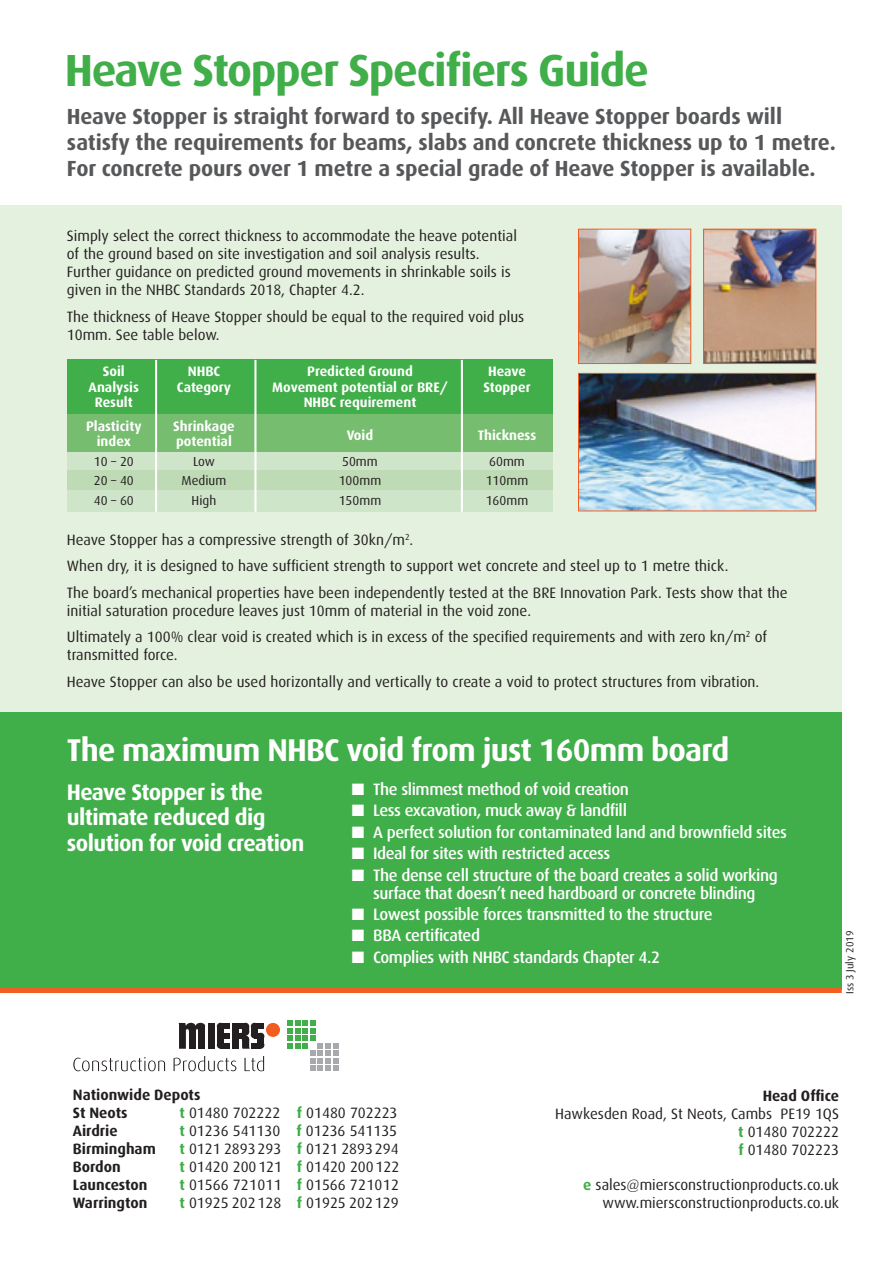
<style>
.page{position:relative;width:893px;height:1263px;background:#fff}
.page>*{position:absolute;margin:0;border:0;box-sizing:border-box;transform-origin:0 0}
.t1{font:700 45px "Dax";letter-spacing:-.03em;color:#40ae49}
.t2{font:700 31.5px "Dax";letter-spacing:-.025em;color:#fff}
.t3{font:700 22.5px/25.5px "Dax";letter-spacing:-.025em;color:#fff}
.t4{font:700 21.9px/26.2px "Dax";letter-spacing:-.005em;color:#57585a}
.t5{font:500 16.5px/18px "Dax";letter-spacing:-.025em;color:#fff;text-align:center}
.t6{font:15px/18px "Dax";color:#231f20}
.t7{font:700 15px "Dax";color:#231f20}
.t8{font:15px "Dax";letter-spacing:.02em;color:#231f20}
.t9{font:700 13.8px "Dax";color:#fff}
.t10{font:13.05px "Dax";color:#231f20}
.t11{font:10.5px "Dax";color:#231f20}
.s1{font-weight:700;color:#40ae49}
</style>
<div class="page">
<div style="left:0;top:205px;width:842px;height:771px;background:#e4f1de"></div>
<div style="left:0;top:712px;width:842px;height:278px;background:#40ae49"></div>
<div style="left:67px;top:360px;width:486px;height:152px;background:#cfe5c9"></div>
<div style="left:67px;top:360px;width:486px;height:56px;background:#40ae49"></div>
<div style="left:67px;top:414px;width:486px;height:38px;background:#76bd6f"></div>
<div style="left:67px;top:470px;width:486px;height:20px;background:#bedbb6"></div>
<hr style="left:155px;top:360px;width:2px;height:152px;background:#fff">
<hr style="left:254px;top:360px;width:2px;height:152px;background:#fff">
<hr style="left:461px;top:360px;width:2px;height:152px;background:#fff">
<img style="left:580px;top:231px;width:109px;height:131px">
<div style="left:578px;top:229px;width:113px;height:135px;border:1px solid #f25d21"></div>
<img style="left:705px;top:231px;width:109px;height:131px">
<div style="left:703px;top:229px;width:113px;height:135px;border:1px solid #f25d21"></div>
<img style="left:580px;top:375px;width:234px;height:134px">
<div style="left:578px;top:373px;width:238px;height:138px;border:1px solid #f25d21"></div>
<div style="left:0;top:987px;width:842px;height:6px;background:#f25d21"></div>
<svg style="left:73px;top:1057px;width:92px;height:14px"></svg>
<svg style="left:174px;top:1056px;width:62px;height:15px"></svg>
<svg style="left:244px;top:1056px;width:20px;height:15px"></svg>
<div style="left:208px;top:1023px;width:7px;height:26px;background:#231f20"></div>
<div style="left:217px;top:1026px;width:7px;height:19px;background:#231f20"></div>
<div style="left:232px;top:1023px;width:7px;height:26px;background:#231f20"></div>
<div style="left:258px;top:1036px;width:6px;height:9px;background:#231f20"></div>
<svg style="left:178px;top:1022px;width:27px;height:27px"></svg>
<div style="left:217px;top:1041px;width:7px;height:8px;background:#231f20;border-radius:50%"></div>
<div style="left:217px;top:1023px;width:7px;height:7px;background:#231f20;border-radius:50%"></div>
<div style="left:242px;top:1023px;width:7px;height:7px;background:#231f20;border-radius:50%"></div>
<div style="left:266px;top:1023px;width:14px;height:14px;background:#f25d21;border-radius:50%"></div>
<div style="left:251px;top:1023px;width:7px;height:7px;background:#231f20;border-radius:50%"></div>
<div style="left:257px;top:1033px;width:7px;height:7px;background:#231f20;border-radius:50%"></div>
<div style="left:257px;top:1041px;width:7px;height:8px;background:#231f20;border-radius:50%"></div>
<div style="left:220px;top:1023px;width:10px;height:5px;background:#231f20"></div>
<div style="left:236px;top:1023px;width:10px;height:5px;background:#231f20"></div>
<div style="left:254px;top:1023px;width:10px;height:5px;background:#231f20"></div>
<div style="left:220px;top:1033px;width:10px;height:5px;background:#231f20"></div>
<div style="left:220px;top:1043px;width:10px;height:6px;background:#231f20"></div>
<svg style="left:239px;top:1026px;width:22px;height:23px"></svg>
<svg style="left:287px;top:1020px;width:51px;height:51px"></svg>
<p class="t1" style="left:65px;top:45px;width:586px">Heave Stopper Specifiers Guide</p>
<p class="t4" style="left:67px;top:103px;width:770px">Heave Stopper is straight forward to specify. All Heave Stopper boards will satisfy the requirements for beams, slabs and concrete thickness up to 1 metre.<br>For concrete pours over 1 metre a special grade of Heave Stopper is available.</p>
<p class="t6" style="left:67px;top:227px;width:452px">Simply select the correct thickness to accommodate the heave potential of the ground based on site investigation and soil analysis results.<br>Further guidance on predicted ground movements in shrinkable soils is given in the NHBC Standards 2018, Chapter 4.2.</p>
<p class="t6" style="left:67px;top:308px;width:459px">The thickness of Heave Stopper should be equal to the required void plus<br>10mm. See table below.</p>
<p class="t9" style="left:103px;top:363px;width:23px">Soil</p>
<p class="t9" style="left:188px;top:363px;width:34px">NHBC</p>
<p class="t9" style="left:307px;top:363px;width:107px">Predicted Ground</p>
<p class="t9" style="left:488px;top:363px;width:39px">Heave</p>
<p class="t9" style="left:89px;top:379px;width:52px">Analysis</p>
<p class="t9" style="left:177px;top:379px;width:55px">Category</p>
<p class="t9" style="left:272px;top:379px;width:177px">Movement potential or BRE/</p>
<p class="t9" style="left:483px;top:379px;width:49px">Stopper</p>
<p class="t9" style="left:95px;top:395px;width:39px">Result</p>
<p class="t9" style="left:304px;top:395px;width:114px">NHBC requirement</p>
<p class="t9" style="left:86px;top:418px;width:57px">Plasticity</p>
<p class="t9" style="left:173px;top:418px;width:63px">Shrinkage</p>
<p class="t9" style="left:347px;top:428px;width:28px">Void</p>
<p class="t9" style="left:478px;top:428px;width:60px">Thickness</p>
<p class="t9" style="left:97px;top:434px;width:36px">index</p>
<p class="t9" style="left:176px;top:434px;width:57px">potential</p>
<p class="t10" style="left:94px;top:454px;width:41px">10 – 20</p>
<p class="t10" style="left:193px;top:454px;width:23px">Low</p>
<p class="t10" style="left:342px;top:454px;width:37px">50mm</p>
<p class="t10" style="left:489px;top:454px;width:37px">60mm</p>
<p class="t10" style="left:94px;top:474px;width:41px">20 – 40</p>
<p class="t10" style="left:182px;top:474px;width:46px">Medium</p>
<p class="t10" style="left:339px;top:474px;width:44px">100mm</p>
<p class="t10" style="left:486px;top:474px;width:44px">110mm</p>
<p class="t10" style="left:94px;top:493px;width:41px">40 – 60</p>
<p class="t10" style="left:192px;top:493px;width:26px">High</p>
<p class="t10" style="left:339px;top:493px;width:44px">150mm</p>
<p class="t10" style="left:486px;top:493px;width:44px">160mm</p>
<p class="t6" style="left:67px;top:531px;width:348px">Heave Stopper has a compressive strength of 30kn/m<sup>2</sup>.</p>
<p class="t6" style="left:67px;top:557px;width:663px">When dry, it is designed to have sufficient strength to support wet concrete and steel up to 1 metre thick.</p>
<p class="t6" style="left:67px;top:584px;width:722px">The board’s mechanical properties have been independently tested at the BRE Innovation Park. Tests show that the initial saturation procedure leaves just 10mm of material in the void zone.</p>
<p class="t6" style="left:67px;top:628px;width:702px">Ultimately a 100% clear void is created which is in excess of the specified requirements and with zero kn/m<sup>2</sup> of transmitted force.</p>
<p class="t6" style="left:67px;top:673px;width:694px">Heave Stopper can also be used horizontally and vertically to create a void to protect structures from vibration.</p>
<p class="t2" style="left:67px;top:732px;width:664px">The maximum NHBC void from just 160mm board</p>
<p class="t3" style="left:67px;top:779px;width:239px">Heave Stopper is the ultimate reduced dig solution for void creation</p>
<p class="t5" style="left:352px;top:780px;width:279px">■ The slimmest method of void creation</p>
<p class="t5" style="left:352px;top:802px;width:277px">■ Less excavation, muck away &amp; landfill</p>
<p class="t5" style="left:352px;top:823px;width:436px">■ A perfect solution for contaminated land and brownfield sites</p>
<p class="t5" style="left:352px;top:844px;width:260px">■ Ideal for sites with restricted access</p>
<p class="t5" style="left:352px;top:866px;width:427px">■ The dense cell structure of the board creates a solid working surface that doesn’t need hardboard or concrete blinding</p>
<p class="t5" style="left:352px;top:905px;width:362px">■ Lowest possible forces transmitted to the structure</p>
<p class="t5" style="left:352px;top:927px;width:130px">■ BBA certificated</p>
<p class="t5" style="left:352px;top:948px;width:310px">■ Complies with NHBC standards Chapter 4.2</p>
<p class="t11" style="left:844px;top:994px;width:65px;rotate:-90deg">Iss 3 July 2019</p>
<p class="t7" style="left:73px;top:1086px;width:129px">Nationwide Depots</p>
<p class="t7" style="left:73px;top:1104px;width:56px">St Neots</p>
<p class="t6" style="left:179px;top:1104px;width:220px"><span class="s1">t</span> 01480 702222 <span class="s1">f</span> 01480 702223</p>
<p class="t7" style="left:73px;top:1122px;width:46px">Airdrie</p>
<p class="t6" style="left:179px;top:1122px;width:219px"><span class="s1">t</span> 01236 541130 <span class="s1">f</span> 01236 541135</p>
<p class="t7" style="left:73px;top:1140px;width:85px">Birmingham</p>
<p class="t6" style="left:179px;top:1140px;width:221px"><span class="s1">t</span> 0121 2893 293 <span class="s1">f</span> 0121 2893 294</p>
<p class="t7" style="left:73px;top:1158px;width:49px">Bordon</p>
<p class="t6" style="left:179px;top:1158px;width:222px"><span class="s1">t</span> 01420 200 121 <span class="s1">f</span> 01420 200 122</p>
<p class="t7" style="left:73px;top:1176px;width:76px">Launceston</p>
<p class="t8" style="left:179px;top:1176px;width:221px"><span class="s1">t</span> 01566 721011 <span class="s1">f</span> 01566 721012</p>
<p class="t7" style="left:73px;top:1194px;width:76px">Warrington</p>
<p class="t6" style="left:179px;top:1194px;width:221px"><span class="s1">t</span> 01925 202 128 <span class="s1">f</span> 01925 202 129</p>
<p class="t7" style="left:763px;top:1087px;width:78px">Head Office</p>
<p class="t6" style="left:555px;top:1105px;width:285px">Hawkesden Road, St Neots, Cambs PE19 1QS</p>
<p class="t6" style="left:738px;top:1123px;width:102px"><span class="s1">t</span> 01480 702222</p>
<p class="t6" style="left:738px;top:1141px;width:102px"><span class="s1">f</span> 01480 702223</p>
<p class="t6" style="left:583px;top:1176px;width:257px"><span class="s1">e</span> sales@miersconstructionproducts.co.uk</p>
<p class="t6" style="left:602px;top:1194px;width:238px">www.miersconstructionproducts.co.uk</p>
</div>
